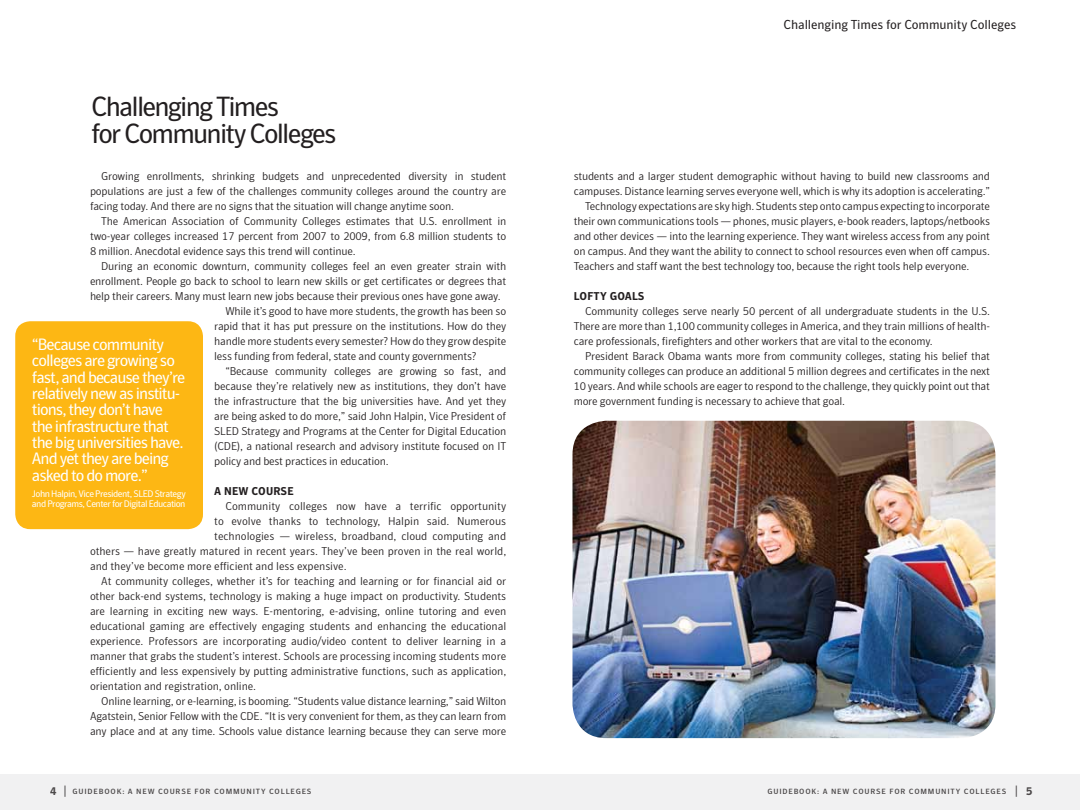
<style>
.page{position:relative;width:1080px;height:810px;background:#fff}
.page>*{position:absolute;margin:0;border:0;box-sizing:border-box;transform-origin:0 0}
.t1{font:27.5px/27.5px "Symantec Sans";letter-spacing:-.065em;color:#231f20}
.t2{font:16.38px/16.4px "Symantec Sans";letter-spacing:-.06em;color:#fff}
.t3{font:12.88px "Symantec Sans";letter-spacing:-.01em;color:#231f20}
.t4{font:300 11.25px/15px "Symantec Sans";letter-spacing:-.02em;color:#231f20;text-align:justify}
.t5{font:700 11.25px "Symantec Sans";color:#231f20}
.t6{font:9.5px/10.2px "Symantec Sans";letter-spacing:-.055em;color:#fff}
.t7{font:500 7.5px "Symantec Sans";letter-spacing:.1em;color:#231f20;scale:1.06 1}
.s1{font-weight:700;font-size:11.25px}
.s2{font-family:"News Gothic Std";font-weight:400;font-size:11.25px}
</style>
<div class="page">
<div style="left:540px;top:775px;width:540px;height:35px;background:#f1f1f2"></div>
<div style="left:0;top:775px;width:540px;height:35px;background:#f1f1f2"></div>
<img style="left:572px;top:421px;width:423px;height:317px">
<div style="left:15px;top:321px;width:188px;height:208px;background:#fdb714;border-radius:15px"></div>
<h1 class="t1" style="left:91px;top:93px;width:247px">Challenging Times<br>for Community Colleges</h1>
<p class="t4" style="left:90px;top:169px;width:418px;text-indent:11px">Growing enrollments, shrinking budgets and unprecedented diversity in student populations are just a few of the challenges community colleges around the country are facing today. And there are no signs that the situation will change anytime soon.</p>
<p class="t4" style="left:90px;top:214px;width:418px;text-indent:11px">The American Association of Community Colleges estimates that U.S. enrollment in two-year colleges increased 17 percent from 2007 to 2009, from 6.8 million students to 8 million. Anecdotal evidence says this trend will continue.</p>
<p class="t4" style="left:101px;top:259px;width:406px">During an economic downturn, community colleges feel an even greater strain with</p>
<p class="t4" style="left:90px;top:274px;width:418px">enrollment. People go back to school to learn new skills or get certificates or degrees that</p>
<p class="t4" style="left:90px;top:289px;width:412px">help their careers. Many must learn new jobs because their previous ones have gone away.</p>
<p class="t4" style="left:225px;top:304px;width:282px">While it’s good to have more students, the growth has been so</p>
<p class="t4" style="left:214px;top:319px;width:294px">rapid that it has put pressure on the institutions. How do they</p>
<p class="t4" style="left:214px;top:334px;width:294px">handle more students every semester? How do they grow despite</p>
<p class="t4" style="left:214px;top:349px;width:264px">less funding from federal, state and county governments?</p>
<p class="t4" style="left:225px;top:364px;width:282px">“Because community colleges are growing so fast, and</p>
<p class="t4" style="left:214px;top:379px;width:294px">because they’re relatively new as institutions, they don’t have</p>
<p class="t4" style="left:214px;top:394px;width:293px">the infrastructure that the big universities have. And yet they</p>
<p class="t4" style="left:214px;top:409px;width:293px">are being asked to do more,” said John Halpin, Vice President of</p>
<p class="t4" style="left:214px;top:424px;width:293px">SLED Strategy and Programs at the Center for Digital Education</p>
<p class="t4" style="left:214px;top:439px;width:294px">(CDE), a national research and advisory institute focused on IT</p>
<p class="t4" style="left:214px;top:454px;width:176px">policy and best practices in education.</p>
<p class="t5" style="left:214px;top:485px;width:81px">A NEW COURSE</p>
<p class="t4" style="left:225px;top:498px;width:282px">Community colleges now have a terrific opportunity</p>
<p class="t4" style="left:214px;top:513px;width:294px">to evolve thanks to technology, Halpin said. Numerous</p>
<p class="t4" style="left:214px;top:528px;width:293px">technologies — wireless, broadband, cloud computing and</p>
<p class="t4" style="left:90px;top:543px;width:418px">others — have greatly matured in recent years. They’ve been proven in the real world,</p>
<p class="t4" style="left:90px;top:558px;width:258px">and they’ve become more efficient and less expensive.</p>
<p class="t4" style="left:101px;top:573px;width:406px">At community colleges, whether it’s for teaching and learning or for financial aid or</p>
<p class="t4" style="left:90px;top:588px;width:418px">other back-end systems, technology is making a huge impact on productivity. Students</p>
<p class="t4" style="left:90px;top:603px;width:418px">are learning in exciting new ways. E-mentoring, e-advising, online tutoring and even</p>
<p class="t4" style="left:90px;top:618px;width:418px">educational gaming are effectively engaging students and enhancing the educational</p>
<p class="t4" style="left:90px;top:633px;width:418px">experience. Professors are incorporating audio/video content to deliver learning in a</p>
<p class="t4" style="left:90px;top:648px;width:418px">manner that grabs the student’s interest. Schools are processing incoming students more</p>
<p class="t4" style="left:90px;top:663px;width:418px">efficiently and less expensively by putting administrative functions, such as application,</p>
<p class="t4" style="left:90px;top:678px;width:168px">orientation and registration, online.</p>
<p class="t4" style="left:101px;top:693px;width:407px">Online learning, or e-learning, is booming. “Students value distance learning,” said Wilton</p>
<p class="t4" style="left:90px;top:708px;width:418px">Agatstein, Senior Fellow with the CDE. “It is very convenient for them, as they can learn from</p>
<p class="t4" style="left:90px;top:723px;width:418px">any place and at any time. Schools value distance learning because they can serve more</p>
<h2 class="t2" style="left:32px;top:336px;width:155px">“Because community colleges are growing so fast, and because they’re relatively new as institu&shy;tions, they don’t have the infrastructure that the big universities have.<br>And yet they are being asked to do more.”</h2>
<p class="t6" style="left:32px;top:489px;width:155px">John Halpin, Vice President, SLED Strategy and Programs, Center for Digital Education</p>
<p class="t7" style="left:50px;top:787px;width:248px"><span class="s1">4</span> <span class="s2">|</span> GUIDEBOOK: A NEW COURSE FOR COMMUN ITY COLLEGES</p>
<p class="t3" style="left:784px;top:18px;width:234px">Challenging Times for Community Colleges</p>
<p class="t4" style="left:574px;top:169px;width:418px">students and a larger student demographic without having to build new classrooms and</p>
<p class="t4" style="left:574px;top:184px;width:418px">campuses. Distance learning serves everyone well, which is why its adoption is accelerating.”</p>
<p class="t4" style="left:585px;top:199px;width:407px">Technology expectations are sky high. Students step onto campus expecting to incorporate</p>
<p class="t4" style="left:574px;top:214px;width:418px">their own communications tools — phones, music players, e-book readers, laptops/netbooks</p>
<p class="t4" style="left:574px;top:229px;width:418px">and other devices — into the learning experience. They want wireless access from any point</p>
<p class="t4" style="left:574px;top:244px;width:418px">on campus. And they want the ability to connect to school resources even when off campus.</p>
<p class="t4" style="left:574px;top:259px;width:397px">Teachers and staff want the best technology too, because the right tools help everyone.</p>
<p class="t5" style="left:574px;top:290px;width:72px">LOFTY GOALS</p>
<p class="t4" style="left:574px;top:304px;width:418px;text-indent:11px">Community colleges serve nearly 50 percent of all undergraduate students in the U.S.<br>There are more than 1,100 community colleges in America, and they train millions of health&shy;care professionals, firefighters and other workers that are vital to the economy.</p>
<p class="t4" style="left:574px;top:349px;width:418px;text-indent:11px">President Barack Obama wants more from community colleges, stating his belief that community colleges can produce an additional 5 million degrees and certificates in the next 10 years. And while schools are eager to respond to the challenge, they quickly point out that more government funding is necessary to achieve that goal.</p>
<p class="t7" style="left:767px;top:787px;width:238px">GUIDEBOOK: A NEW COURSE FOR COMMUN ITY COLLEGES <span class="s2">|</span></p>
<p class="t5" style="left:1026px;top:785px;width:8px">5</p>
</div>
